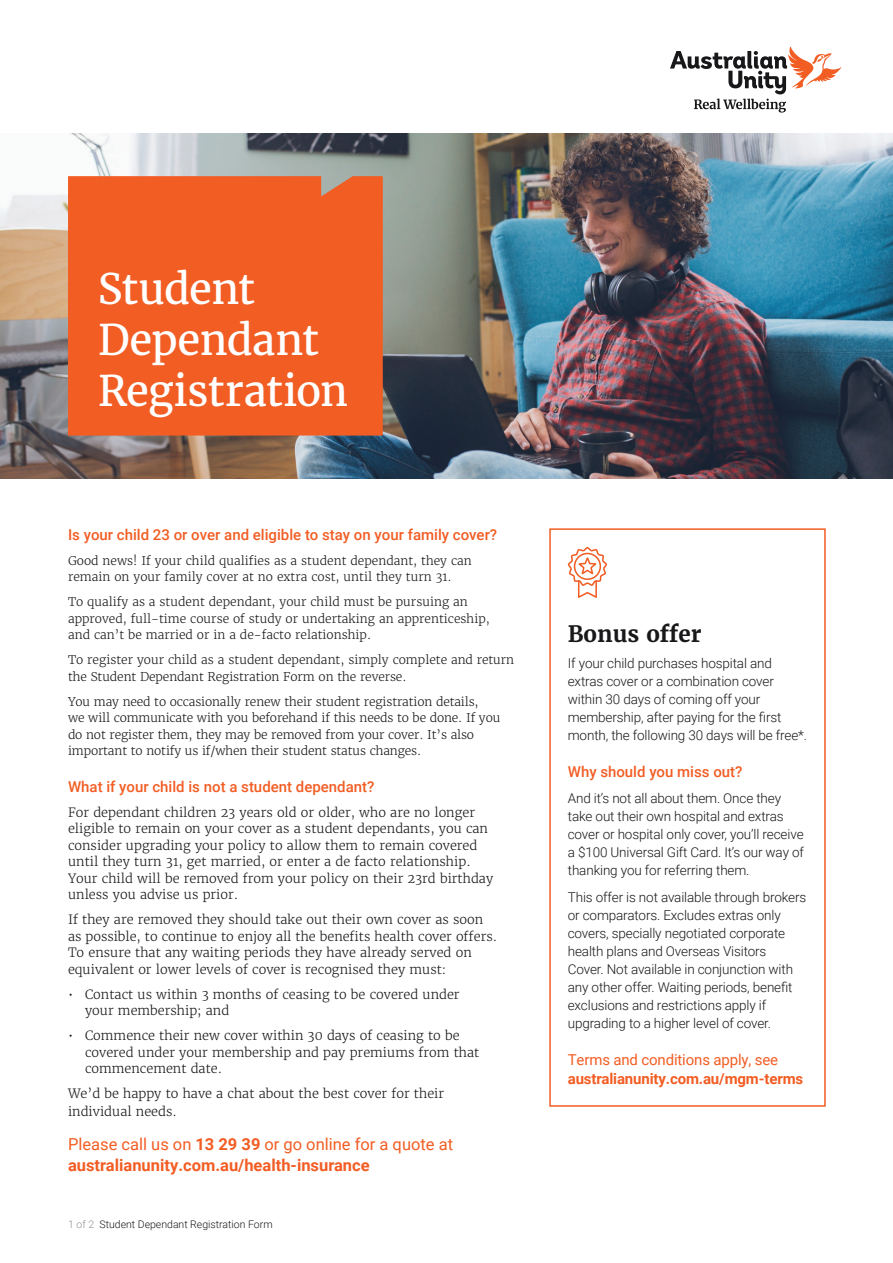
<style>
.page{position:relative;width:893px;height:1263px;background:#fff}
.page>*{position:absolute;margin:0;border:0;box-sizing:border-box;transform-origin:0 0}
.t1{font:42px/51px "Merriweather";letter-spacing:-.02em;color:#fff}
.t2{font:700 22.5px "Merriweather";color:#181719}
.t3{font:700 16.5px/21px "Roboto";color:#f25d24}
.t4{font:500 15px "Roboto";color:#f25d24}
.t5{font:700 15px "Roboto";letter-spacing:-.01em;color:#f25d24}
.t6{font:15px "Roboto";letter-spacing:-.01em;color:#f25d24}
.t7{font:300 13.5px/18px "Roboto";letter-spacing:-.01em;color:#181719}
.t8{font:300 12.75px/16.5px "Merriweather";color:#181719}
.t9{font:300 12px/16.5px "Merriweather";color:#181719}
.t10{font:300 10.5px "Roboto";color:#181719}
.s1{font-weight:400}
.s2{color:#939193}
</style>
<div class="page">
<img style="left:0;top:134px;width:893px;height:344px">
<div style="left:68px;top:176px;width:315px;height:260px;background:#f25d24"></div>
<svg style="left:568px;top:547px;width:39px;height:51px"></svg>
<div style="left:549px;top:528px;width:277px;height:579px;border:2px solid #f25d24"></div>
<svg style="left:670px;top:47px;width:171px;height:66px"></svg>
<h1 class="t1" style="left:98px;top:263px;width:252px">Student<br>Dependant<br>Registration</h1>
<p class="t4" style="left:68px;top:524px;width:431px">Is your child 23 or over and eligible to stay on your family cover?</p>
<p class="t9" style="left:68px;top:552px;width:405px">Good news! If your child qualifies as a student dependant, they can remain on your family cover at no extra cost, until they turn 31.</p>
<p class="t9" style="left:68px;top:594px;width:423px">To qualify as a student dependant, your child must be pursuing an approved, full-time course of study or undertaking an apprenticeship, and can’t be married or in a de-facto relationship.</p>
<p class="t9" style="left:68px;top:652px;width:447px">To register your child as a student dependant, simply complete and return the Student Dependant Registration Form on the reverse.</p>
<p class="t9" style="left:68px;top:693px;width:434px">You may need to occasionally renew their student registration details,<br>we will communicate with you beforehand if this needs to be done. If you do not register them, they may be removed from your cover. It’s also important to notify us if/when their student status changes.</p>
<p class="t4" style="left:68px;top:776px;width:308px">What if your child is not a student dependant?</p>
<p class="t8" style="left:68px;top:804px;width:427px">For dependant children 23 years old or older, who are no longer eligible to remain on your cover as a student dependants, you can consider upgrading your policy to allow them to remain covered until they turn 31, get married, or enter a de facto relationship.<br>Your child will be removed from your policy on their 23rd birthday unless you advise us prior.</p>
<p class="t8" style="left:68px;top:911px;width:431px">If they are removed they should take out their own cover as soon as possible, to continue to enjoy all the benefits health cover offers.<br>To ensure that any waiting periods they have already served on equivalent or lower levels of cover is recognised they must:</p>
<p class="t8" style="left:85px;top:986px;width:376px;text-indent:-17px">• Contact us within 3 months of ceasing to be covered under your membership; and</p>
<p class="t8" style="left:85px;top:1027px;width:396px;text-indent:-17px">• Commence their new cover within 30 days of ceasing to be covered under your membership and pay premiums from that commencement date.</p>
<p class="t8" style="left:68px;top:1085px;width:378px;line-height:18px">We’d be happy to have a chat about the best cover for their individual needs.</p>
<p class="t3" style="left:68px;top:1133px;width:387px"><span class="s1">Please call us on</span> 13 29 39 <span class="s1">or go online for a quote at </span>australianunity.com.au/health-insurance</p>
<p class="t10" style="left:68px;top:1217px;width:206px"><span class="s2">1 of 2</span> Student Dependant Registration Form</p>
<h2 class="t2" style="left:568px;top:619px;width:135px">Bonus offer</h2>
<p class="t7" style="left:568px;top:654px;width:241px">If your child purchases hospital and extras cover or a combination cover within 30 days of coming off your membership, after paying for the first month, the following 30 days will be free*.</p>
<p class="t4" style="left:568px;top:761px;width:176px">Why should you miss out?</p>
<p class="t7" style="left:568px;top:789px;width:238px">And it’s not all about them. Once they take out their own hospital and extras cover or hospital only cover, you’ll receive a $100 Universal Gift Card. It’s our way of thanking you for referring them.</p>
<p class="t7" style="left:568px;top:888px;width:240px">This offer is not available through brokers or comparators. Excludes extras only covers, specially negotiated corporate health plans and Overseas Visitors<br>Cover. Not available in conjunction with any other offer. Waiting periods, benefit exclusions and restrictions apply if upgrading to a higher level of cover.</p>
<p class="t6" style="left:568px;top:1049px;width:212px">Terms and conditions apply, see</p>
<p class="t5" style="left:568px;top:1068px;width:237px">australianunity.com.au/mgm-terms</p>
</div>
